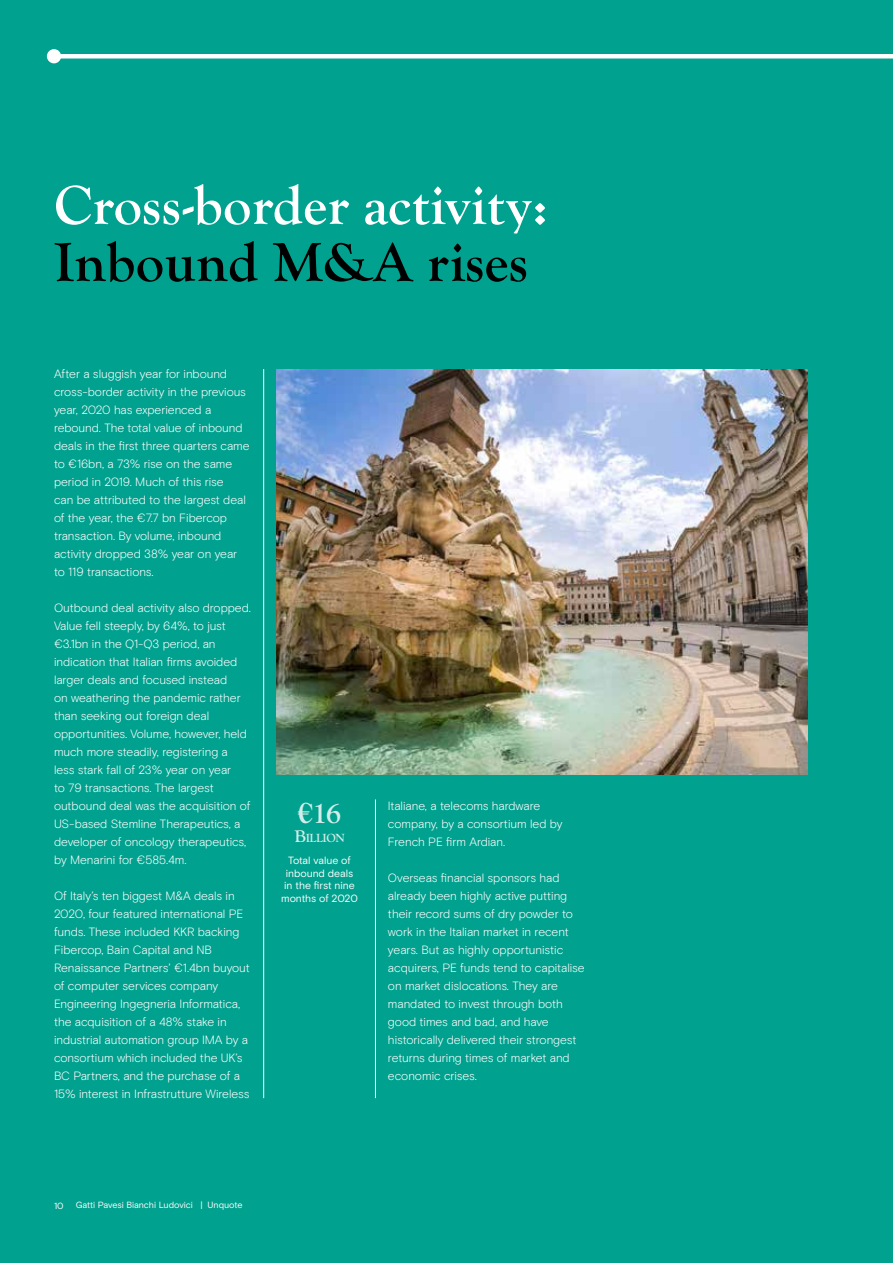
<style>
.page{position:relative;width:893px;height:1263px;background:#00a18e}
.page>*{position:absolute;margin:0;border:0;box-sizing:border-box;transform-origin:0 0}
.t1{font:700 57px "Goudy Old Sty";color:#fff}
.t2{font:700 57px "Goudy Old Sty";color:#000}
.t3{font:700 30px "Goudy Old Sty";color:#d3edea}
.t4{font:700 12.3px "Goudy Old Sty";letter-spacing:-.035em;color:#d3edea}
.t5{font:300 12px/18px "Basis Grotesque";letter-spacing:-.005em;color:#fff}
.t6{font:10.5px/12.8px "Basis Grotesque";letter-spacing:-.01em;color:#fff;text-align:center}
.t7{font:9px "Basis Grotesque";letter-spacing:-.01em;color:#fff}
.s1{font-size:17.55px}
</style>
<div class="page">
<div style="left:54px;top:54px;width:839px;height:5px;background:#fff"></div>
<div style="left:48px;top:50px;width:12px;height:13px;background:#fff;border-radius:50%"></div>
<div style="left:47px;top:49px;width:14px;height:14px;border:2px solid #fff;border-radius:50%"></div>
<img style="left:277px;top:369px;width:531px;height:405px">
<hr style="left:263px;top:369px;width:1px;height:729px;background:#fff">
<hr style="left:375px;top:799px;width:1px;height:299px;background:#fff">
<h1 class="t1" style="left:54px;top:173px;width:495px">Cross-border activity:</h1>
<h1 class="t2" style="left:54px;top:230px;width:475px">Inbound M&amp;A rises</h1>
<p class="t5" style="left:54px;top:365px;width:197px">After a sluggish year for inbound cross-border activity in the previous year, 2020 has experienced a rebound. The total value of inbound deals in the first three quarters came to €16bn, a 73% rise on the same period in 2019. Much of this rise<br>can be attributed to the largest deal of the year, the €7.7 bn Fibercop transaction. By volume, inbound activity dropped 38% year on year to 119 transactions.</p>
<p class="t5" style="left:54px;top:599px;width:198px">Outbound deal activity also dropped.<br>Value fell steeply, by 64%, to just €3.1bn in the Q1-Q3 period, an indication that Italian firms avoided larger deals and focused instead<br>on weathering the pandemic rather than seeking out foreign deal opportunities. Volume, however, held much more steadily, registering a less stark fall of 23% year on year<br>to 79 transactions. The largest outbound deal was the acquisition of US-based Stemline Therapeutics, a developer of oncology therapeutics, by Menarini for €585.4m.</p>
<p class="t5" style="left:54px;top:887px;width:197px">Of Italy’s ten biggest M&amp;A deals in 2020, four featured international PE funds. These included KKR backing Fibercop, Bain Capital and NB Renaissance Partners’ €1.4bn buyout of computer services company Engineering Ingegneria Informatica, the acquisition of a 48% stake in industrial automation group IMA by a consortium which included the UK’s BC Partners, and the purchase of a 15% interest in Infrastrutture Wireless</p>
<h2 class="t3" style="left:298px;top:796px;width:45px">€16</h2>
<p class="t4" style="left:294px;top:830px;width:52px"><span class="s1">B</span>illion</p>
<p class="t6" style="left:281px;top:854px;width:78px">Total value of inbound deals in the first nine months of 2020</p>
<p class="t5" style="left:388px;top:797px;width:176px">Italiane, a telecoms hardware company, by a consortium led by<br>French PE firm Ardian.</p>
<p class="t5" style="left:388px;top:869px;width:198px">Overseas financial sponsors had already been highly active putting their record sums of dry powder to work in the Italian market in recent years. But as highly opportunistic acquirers, PE funds tend to capitalise on market dislocations. They are mandated to invest through both good times and bad, and have historically delivered their strongest returns during times of market and economic crises.</p>
<p class="t7" style="left:54px;top:1200px;width:11px">10</p>
<p class="t7" style="left:76px;top:1200px;width:168px">Gatti Pavesi Bianchi Ludovici | Unquote</p>
</div>
